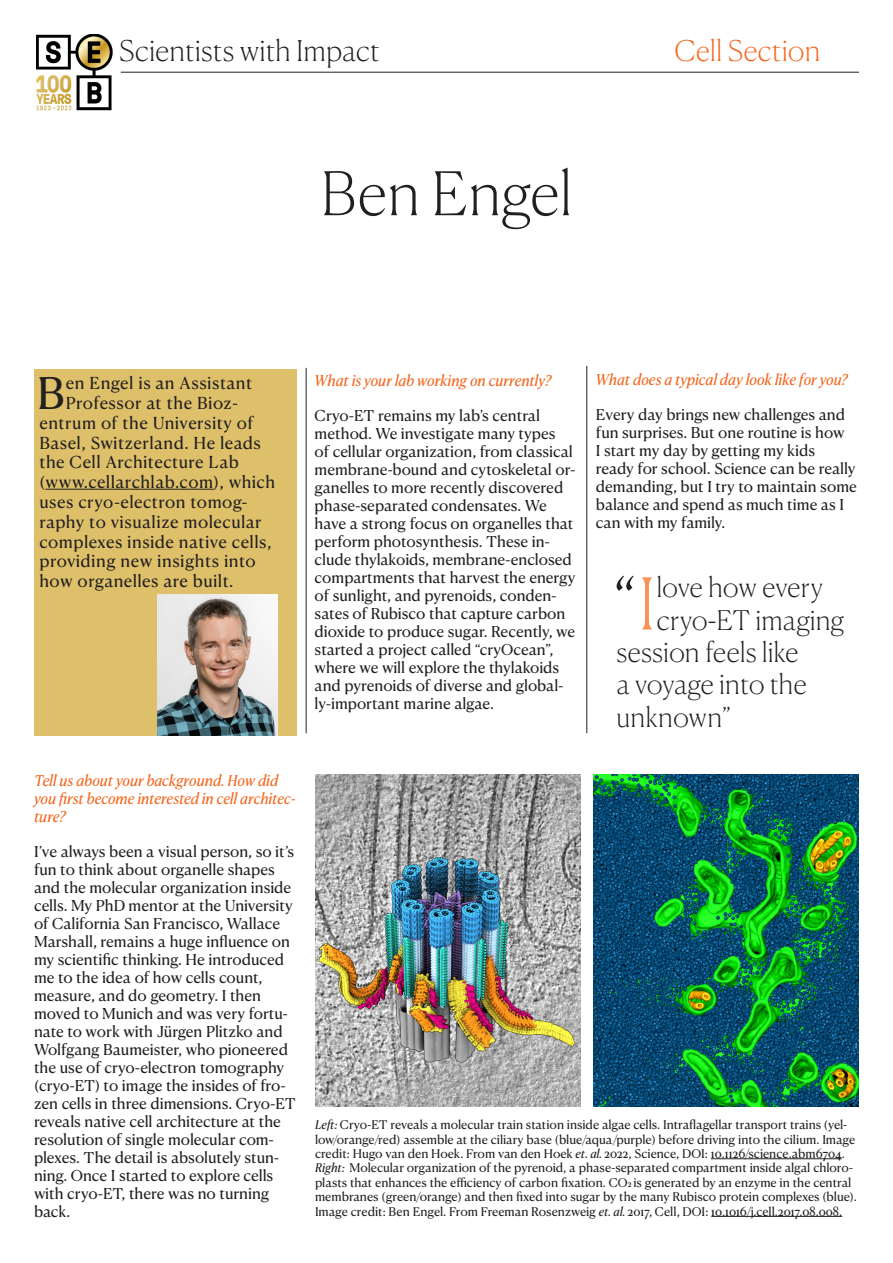
<style>
.page{position:relative;width:893px;height:1263px;background:#fff}
.page>*{position:absolute;margin:0;border:0;box-sizing:border-box;transform-origin:0 0}
.t1{font:100 71.25px "Canela Deck";color:#231f20}
.t2{font:100 60px "Canela Deck";letter-spacing:-.005em;color:#231f20}
.t3{font:43.5px "Canela Text";color:#231f20}
.t4{font:100 28.5px "Canela Deck";color:#231f20}
.t5{font:100 28.5px "Canela Deck";color:#f36821}
.t6{font:100 27px "Canela Deck";letter-spacing:-.005em;color:#231f20}
.t7{font:16.5px "Canela Text";letter-spacing:.025em;color:#231f20}
.t8{font:15px/18px "Canela Text";letter-spacing:-.005em;color:#231f20}
.t9{font:italic 15px/18px "Canela Text";color:#f36821}
.t10{font:12px/14.4px "Canela Text";letter-spacing:-.005em;color:#231f20}
.s1{color:#f79359}
.s2{font-style:italic}
</style>
<div class="page">
<div style="left:34px;top:369px;width:263px;height:366px;background:#dec06a"></div>
<img style="left:36px;top:34px;width:77px;height:77px">
<hr style="left:306px;top:368px;width:1px;height:365px;background:#231f20">
<img style="left:158px;top:594px;width:119px;height:141px">
<hr style="left:45px;top:489px;width:169px;height:1px;background:#231f20">
<hr style="left:121px;top:72px;width:738px;height:1px;background:#231f20">
<hr style="left:587px;top:366px;width:1px;height:367px;background:#231f20">
<hr style="left:711px;top:1158px;width:131px;height:1px;background:#231f20">
<hr style="left:711px;top:1216px;width:131px;height:1px;background:#231f20">
<img style="left:315px;top:774px;width:266px;height:332px">
<img style="left:593px;top:774px;width:266px;height:332px">
<p class="t4" style="left:119px;top:27px;width:262px">Scientists with Impact</p>
<p class="t5" style="left:674px;top:27px;width:148px">Cell Section</p>
<p class="t2" style="left:320px;top:144px;width:254px">Ben Engel</p>
<p class="t3" style="left:37px;top:355px;width:29px">B</p>
<p class="t7" style="left:66px;top:369px;width:188px">en Engel is an Assistant</p>
<p class="t7" style="left:66px;top:388px;width:173px">Professor at the Bioz-</p>
<p class="t7" style="left:39px;top:408px;width:216px">entrum of the University of</p>
<p class="t7" style="left:39px;top:428px;width:223px">Basel, Switzerland. He leads</p>
<p class="t7" style="left:39px;top:448px;width:201px">the Cell Architecture Lab</p>
<p class="t7" style="left:39px;top:468px;width:237px">(www.cellarchlab.com), which</p>
<p class="t7" style="left:39px;top:487px;width:209px">uses cryo-electron tomog-</p>
<p class="t7" style="left:39px;top:507px;width:224px">raphy to visualize molecular</p>
<p class="t7" style="left:39px;top:527px;width:233px">complexes inside native cells,</p>
<p class="t7" style="left:39px;top:547px;width:218px">providing new insights into</p>
<p class="t7" style="left:39px;top:567px;width:196px">how organelles are built.</p>
<p class="t9" style="left:34px;top:770px;width:263px">Tell us about your background. How did you first become interested in cell architec&shy;ture?</p>
<p class="t8" style="left:34px;top:840px;width:263px">I’ve always been a visual person, so it’s fun to think about organelle shapes and the molecular organization inside cells. My PhD mentor at the University of California San Francisco, Wallace Marshall, remains a huge influence on my scientific thinking. He introduced me to the idea of how cells count, measure, and do geometry. I then moved to Munich and was very fortu&shy;nate to work with Jürgen Plitzko and Wolfgang Baumeister, who pioneered the use of cryo-electron tomography (cryo-ET) to image the insides of fro&shy;zen cells in three dimensions. Cryo-ET reveals native cell architecture at the resolution of single molecular com&shy;plexes. The detail is absolutely stun&shy;ning. Once I started to explore cells with cryo-ET, there was no turning back.</p>
<p class="t9" style="left:315px;top:370px;width:238px">What is your lab working on currently?</p>
<p class="t8" style="left:315px;top:405px;width:262px">Cryo-ET remains my lab’s central method. We investigate many types<br>of cellular organization, from classical membrane-bound and cytoskeletal or&shy;ganelles to more recently discovered phase-separated condensates. We have a strong focus on organelles that perform photosynthesis. These in&shy;clude thylakoids, membrane-enclosed compartments that harvest the energy of sunlight, and pyrenoids, conden&shy;sates of Rubisco that capture carbon dioxide to produce sugar. Recently, we started a project called “cryOcean”, where we will explore the thylakoids and pyrenoids of diverse and global&shy;ly-important marine algae.</p>
<p class="t9" style="left:596px;top:369px;width:253px">What does a typical day look like for you?</p>
<p class="t8" style="left:596px;top:404px;width:262px">Every day brings new challenges and fun surprises. But one routine is how<br>I start my day by getting my kids<br>ready for school. Science can be really demanding, but I try to maintain some balance and spend as much time as I can with my family.</p>
<p class="t1" style="left:612px;top:545px;width:46px">“<span class="s1">I</span></p>
<p class="t6" style="left:656px;top:565px;width:168px">love how every</p>
<p class="t6" style="left:656px;top:597px;width:189px">cryo-ET imaging</p>
<p class="t6" style="left:617px;top:630px;width:184px">session feels like</p>
<p class="t6" style="left:617px;top:662px;width:192px">a voyage into the</p>
<p class="t6" style="left:617px;top:695px;width:116px">unknown”</p>
<p class="t10" style="left:315px;top:1116px;width:542px"><span class="s2">Left:</span> Cryo-ET reveals a molecular train station inside algae cells. Intraflagellar transport trains (yel&shy;low/orange/red) assemble at the ciliary base (blue/aqua/purple) before driving into the cilium. Image credit: Hugo van den Hoek. From van den Hoek <span class="s2">et. al.</span> 2022, Science, DOI: 10.1126/science.abm6704.</p>
<p class="t10" style="left:315px;top:1159px;width:543px"><span class="s2">Right:</span> Molecular organization of the pyrenoid, a phase-separated compartment inside algal chloro&shy;plasts that enhances the efficiency of carbon fixation. CO2is generated by an enzyme in the central membranes (green/orange) and then fixed into sugar by the many Rubisco protein complexes (blue).<br>Image credit: Ben Engel. From Freeman Rosenzweig <span class="s2">et. al.</span> 2017, Cell, DOI: 10.1016/j.cell.2017.08.008.</p>
</div>
